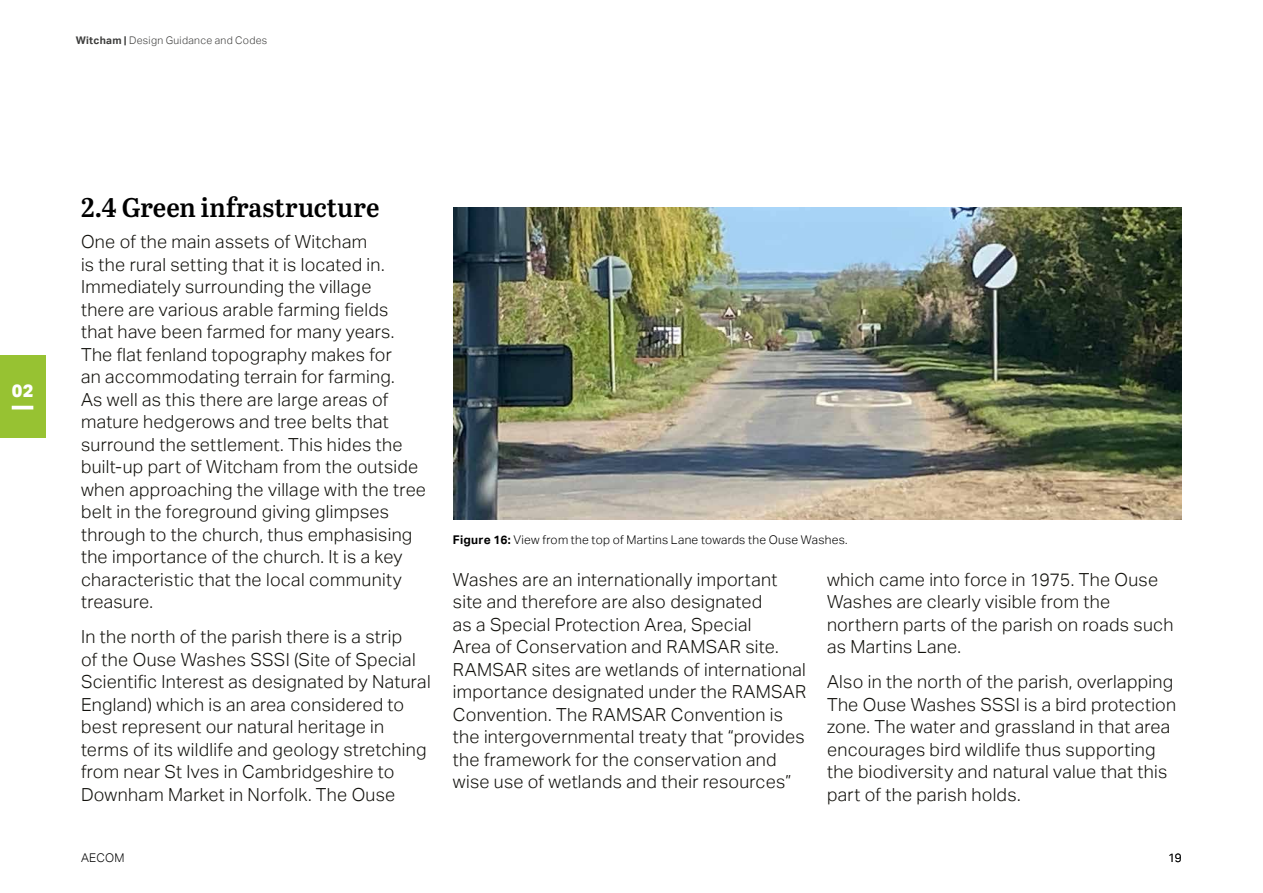
<style>
.page{position:relative;width:1263px;height:893px;background:#fff}
.page>*{position:absolute;margin:0;border:0;box-sizing:border-box;transform-origin:0 0}
.t1{font:27px "Abril Titling Sb";color:#000}
.t2{font:300 18px/22.5px "AECOM Sans";letter-spacing:.015em;color:#12110c}
.t3{font:800 18px "AECOM Sans";color:#fff}
.t4{font:300 12px "AECOM Sans";letter-spacing:.025em;color:#000}
.t5{font:300 10.5px "AECOM Sans";letter-spacing:.03em;color:#3c3c3b}
.s1{font-weight:700}
</style>
<div class="page">
<div style="left:0;top:355px;width:45px;height:83px;background:#97c232"></div>
<hr style="left:12px;top:406px;width:21px;height:3px;background:#fff">
<img style="left:454px;top:207px;width:728px;height:313px">
<p class="t5" style="left:76px;top:34px;width:193px"><span class="s1">Witcham |</span> Design Guidance and Codes</p>
<p class="t3" style="left:12px;top:379px;width:23px">02</p>
<h1 class="t1" style="left:81px;top:187px;width:300px">2.4 Green infrastructure</h1>
<p class="t2" style="left:81px;top:231px;width:347px">One of the main assets of Witcham<br>is the rural setting that it is located in.<br>Immediately surrounding the village<br>there are various arable farming fields<br>that have been farmed for many years.<br>The flat fenland topography makes for<br>an accommodating terrain for farming.<br>As well as this there are large areas of mature hedgerows and tree belts that surround the settlement. This hides the built-up part of Witcham from the outside when approaching the village with the tree belt in the foreground giving glimpses through to the church, thus emphasising the importance of the church. It is a key characteristic that the local community treasure.</p>
<p class="t2" style="left:81px;top:626px;width:351px">In the north of the parish there is a strip<br>of the Ouse Washes SSSI (Site of Special Scientific Interest as designated by Natural England) which is an area considered to best represent our natural heritage in terms of its wildlife and geology stretching from near St Ives in Cambridgeshire to Downham Market in Norfolk. The Ouse</p>
<p class="t4" style="left:453px;top:533px;width:396px"><span class="s1">Figure 16:</span> View from the top of Martins Lane towards the Ouse Washes.</p>
<p class="t2" style="left:453px;top:568px;width:355px">Washes are an internationally important site and therefore are also designated<br>as a Special Protection Area, Special<br>Area of Conservation and RAMSAR site.<br>RAMSAR sites are wetlands of international importance designated under the RAMSAR Convention. The RAMSAR Convention is the intergovernmental treaty that “provides the framework for the conservation and wise use of wetlands and their resources”</p>
<p class="t2" style="left:827px;top:568px;width:348px">which came into force in 1975. The Ouse<br>Washes are clearly visible from the northern parts of the parish on roads such as Martins Lane.</p>
<p class="t2" style="left:827px;top:671px;width:351px">Also in the north of the parish, overlapping The Ouse Washes SSSI is a bird protection zone. The water and grassland in that area encourages bird wildlife thus supporting the biodiversity and natural value that this part of the parish holds.</p>
<p class="t4" style="left:81px;top:851px;width:45px">AECOM</p>
<p class="t4" style="left:1168px;top:851px;width:15px">19</p>
</div>
